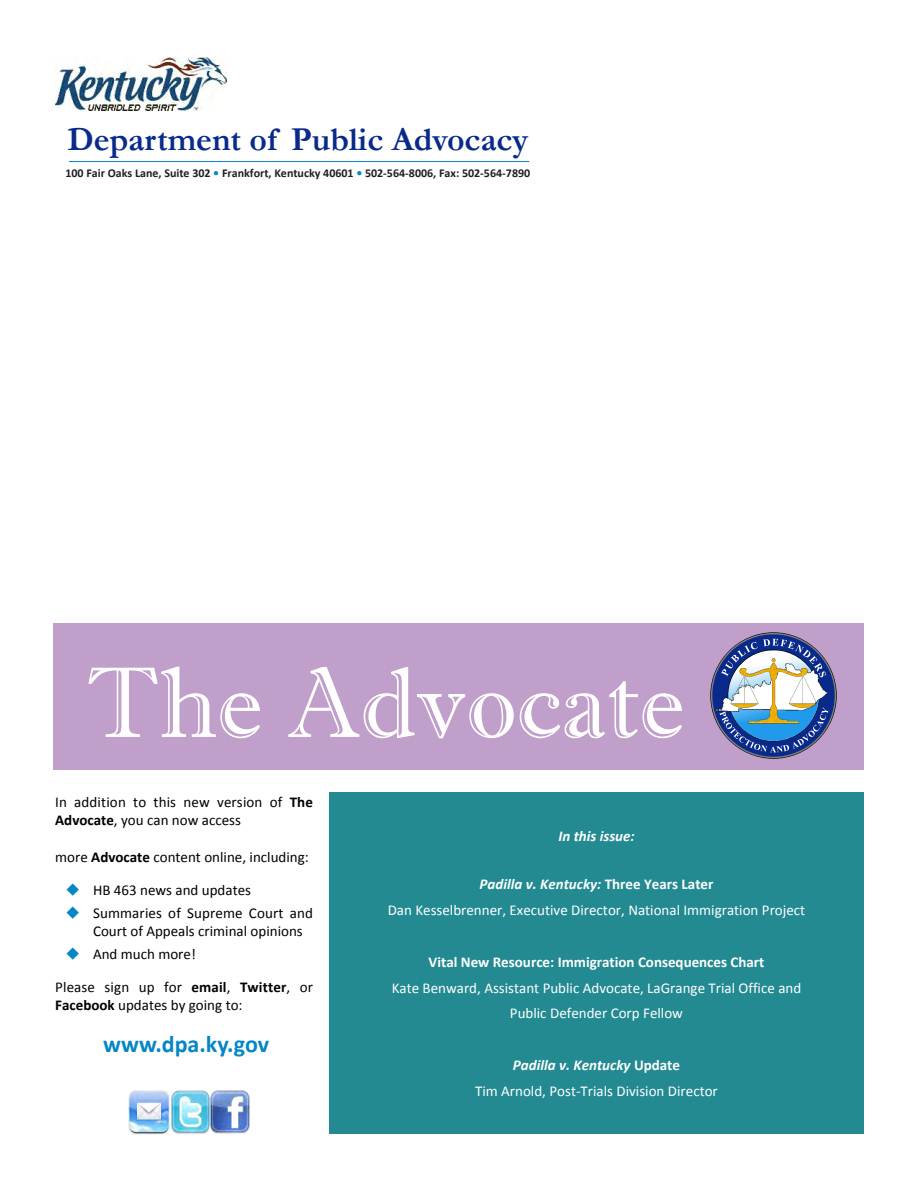
<style>
.page{position:relative;width:918px;height:1188px;background:#fff}
.page>*{position:absolute;margin:0;border:0;box-sizing:border-box;transform-origin:0 0}
.t1{font:100.5px "Imprint MT Shadow";color:#fff}
.t2{font:700 33.75px "Garamond";color:#092a8a}
.t3{font:700 24px "Calibri";color:#0586c5}
.t4{font:15px/18.3px "Calibri";color:#000}
.t5{font:15px/25.8px "Calibri";color:#fff;text-align:center}
.t6{font:700 15px "Calibri";color:#fff}
.t7{font:italic 700 15px "Calibri";color:#fff}
.t8{font:700 12px "Calibri";color:#201f1f}
.s1{color:#0586c5}
.s2{font-weight:700}
.s3{font-weight:700;font-style:italic}
</style>
<div class="page">
<hr style="left:69px;top:161px;width:460px;height:1px;background:#0586c5">
<img style="left:56px;top:57px;width:171px;height:54px">
<div style="left:329px;top:792px;width:535px;height:342px;background:#238a92"></div>
<img style="left:129px;top:1090px;width:121px;height:45px">
<div style="left:54px;top:623px;width:810px;height:146px;background:#c09fca"></div>
<svg style="left:712px;top:634px;width:123px;height:123px"></svg>
<img style="left:716px;top:664px;width:3px;height:47px">
<svg style="left:719px;top:639px;width:109px;height:113px"></svg>
<img style="left:728px;top:654px;width:91px;height:71px">
<h2 class="t2" style="left:67px;top:128px;width:462px">Department of Public Advocacy</h2>
<p class="t8" style="left:65px;top:168px;width:466px">100 Fair Oaks Lane, Suite 302 <span class="s1">•</span> Frankfort, Kentucky 40601 <span class="s1">•</span> 502-564-8006, Fax: 502-564-7890</p>
<h1 class="t1" style="left:86px;top:666px;width:599px">The Advocate</h1>
<p class="t4" style="left:55px;top:794px;width:259px">In addition to this new version of <span class="s2">The<br>Advocate</span>, you can now access</p>
<p class="t4" style="left:55px;top:849px;width:255px">more <span class="s2">Advocate</span> content online, including:</p>
<p class="t4" style="left:65px;top:882px;width:187px"><span class="s1">◆</span> HB 463 news and updates</p>
<p class="t4" style="left:93px;top:905px;width:221px;text-indent:-28px"><span class="s1">◆</span> Summaries of Supreme Court and<br>Court of Appeals criminal opinions</p>
<p class="t4" style="left:65px;top:946px;width:132px"><span class="s1">◆</span> And much more!</p>
<p class="t4" style="left:55px;top:979px;width:259px">Please sign up for <span class="s2">email</span>, <span class="s2">Twitter</span>, or<br><span class="s2">Facebook</span> updates by going to:</p>
<h3 class="t3" style="left:103px;top:1034px;width:168px">www.dpa.ky.gov</h3>
<p class="t7" style="left:558px;top:829px;width:78px">In this issue:</p>
<p class="t5" style="left:388px;top:873px;width:419px"><span class="s3">Padilla v. Kentucky:</span> <span class="s2">Three Years Later<br></span>Dan Kesselbrenner, Executive Director, National Immigration Project</p>
<p class="t6" style="left:429px;top:955px;width:337px">Vital New Resource: Immigration Consequences Chart</p>
<p class="t5" style="left:392px;top:976px;width:411px">Kate Benward, Assistant Public Advocate, LaGrange Trial Office and<br>Public Defender Corp Fellow</p>
<p class="t5" style="left:475px;top:1053px;width:244px"><span class="s3">Padilla v. Kentucky</span> <span class="s2">Update<br></span>Tim Arnold, Post-Trials Division Director</p>
</div>
